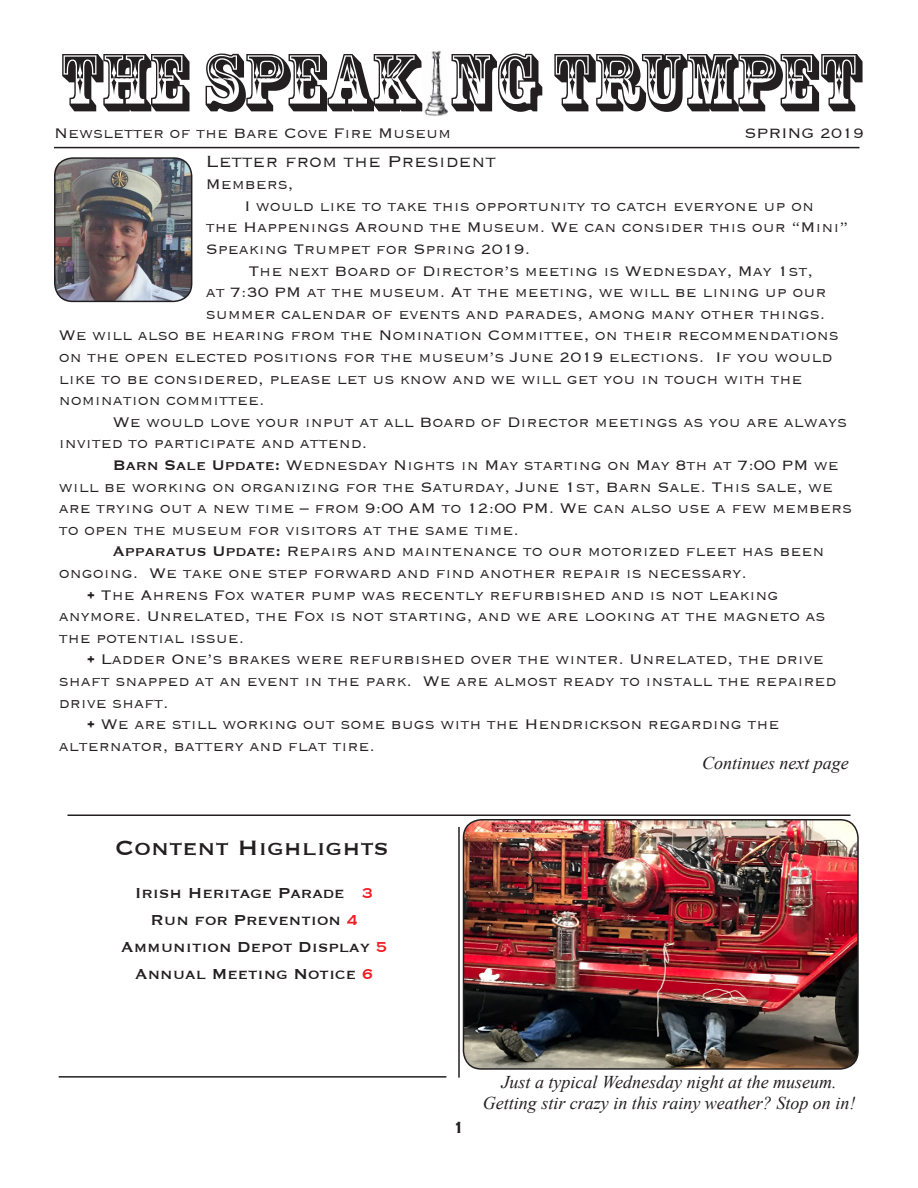
<style>
.page{position:relative;width:918px;height:1188px;background:#fff}
.page>*{position:absolute;margin:0;border:0;box-sizing:border-box;transform-origin:0 0}
.t1{font:76.5px "Rosewood Std";color:#231f20}
.t2{font:27px "Copperplate";color:#231f20}
.t3{font:300 21px "Copperplate";color:#231f20}
.t4{font:21px "Copperplate";color:#231f20}
.t5{font:18.75px "Copperplate";color:#231f20}
.t6{font:300 18px/21.6px "Copperplate";color:#231f20}
.t7{font:italic 18px/21.6px "Times New Roman";color:#231f20;text-align:center}
.s1{font-weight:400}
.s2{color:#ee1d23}
</style>
<div class="page">
<img style="left:424px;top:51px;width:24px;height:65px">
<hr style="left:54px;top:147px;width:806px;height:1px;background:#231f20">
<img style="left:55px;top:158px;width:137px;height:143px">
<div style="left:54px;top:157px;width:138px;height:145px;border:2px solid #231f20;border-radius:18px"></div>
<hr style="left:458px;top:827px;width:2px;height:251px;background:#231f20">
<hr style="left:68px;top:814px;width:782px;height:2px;background:#231f20">
<hr style="left:59px;top:1076px;width:387px;height:2px;background:#231f20">
<img style="left:464px;top:820px;width:394px;height:249px">
<div style="left:463px;top:819px;width:396px;height:251px;border:2px solid #231f20;border-radius:18px"></div>
<h1 class="t1" style="left:58px;top:37px;width:803px">THE SPEAK NG TRUMPET</h1>
<p class="t6" style="left:54px;top:121px;width:399px">Newsletter of the Bare Cove Fire Museum</p>
<p class="t3" style="left:206px;top:148px;width:291px">Letter from the President</p>
<p class="t6" style="left:744px;top:122px;width:121px">SPRING 2019</p>
<p class="t6" style="left:206px;top:173px;width:89px">Members,</p>
<p class="t6" style="left:206px;top:194px;width:644px;text-indent:39px">I would like to take this opportunity to catch everyone up on the Happenings Around the Museum. We can consider this our “Mini”<br>Speaking Trumpet for Spring 2019.</p>
<p class="t6" style="left:206px;top:259px;width:622px;text-indent:43px">The next Board of Director’s meeting is Wednesday, May 1st, at 7:30 PM at the museum. At the meeting, we will be lining up our summer calendar of events and parades, among many other things.</p>
<p class="t6" style="left:59px;top:324px;width:782px">We will also be hearing from the Nomination Committee, on their recommendations on the open elected positions for the museum’s June 2019 elections. If you would like to be considered, please let us know and we will get you in touch with the nomination committee.</p>
<p class="t6" style="left:59px;top:410px;width:790px;text-indent:54px">We would love your input at all Board of Director meetings as you are always invited to participate and attend.</p>
<p class="t6" style="left:59px;top:453px;width:795px;text-indent:54px"><span class="s1">Barn Sale Update:</span> Wednesday Nights in May starting on May 8th at 7:00 PM we will be working on organizing for the Saturday, June 1st, Barn Sale. This sale, we are trying out a new time – from 9:00 AM to 12:00 PM. We can also use a few members to open the museum for visitors at the same time.</p>
<p class="t6" style="left:59px;top:540px;width:767px;text-indent:54px"><span class="s1">Apparatus Update:</span> Repairs and maintenance to our motorized fleet has been ongoing. We take one step forward and find another repair is necessary.</p>
<p class="t6" style="left:59px;top:583px;width:768px;text-indent:28px">• The Ahrens Fox water pump was recently refurbished and is not leaking anymore. Unrelated, the Fox is not starting, and we are looking at the magneto as the potential issue.</p>
<p class="t6" style="left:59px;top:648px;width:779px;text-indent:28px">• Ladder One’s brakes were refurbished over the winter. Unrelated, the drive shaft snapped at an event in the park. We are almost ready to install the repaired drive shaft.</p>
<p class="t6" style="left:59px;top:713px;width:722px;text-indent:28px">• We are still working out some bugs with the Hendrickson regarding the alternator, battery and flat tire.</p>
<h2 class="t2" style="left:115px;top:830px;width:275px">Content Highlights</h2>
<p class="t5" style="left:135px;top:880px;width:240px">Irish Heritage Parade <span class="s2">3</span></p>
<p class="t5" style="left:150px;top:907px;width:209px">Run for Prevention <span class="s2">4</span></p>
<p class="t5" style="left:121px;top:934px;width:268px">Ammunition Depot Display <span class="s2">5</span></p>
<p class="t5" style="left:135px;top:961px;width:240px">Annual Meeting Notice <span class="s2">6</span></p>
<p class="t7" style="left:702px;top:752px;width:148px">Continues next page</p>
<p class="t4" style="left:453px;top:1114px;width:14px">1</p>
<p class="t7" style="left:483px;top:1070px;width:374px">Just a typical Wednesday night at the museum.<br>Getting stir crazy in this rainy weather? Stop on in!</p>
</div>
